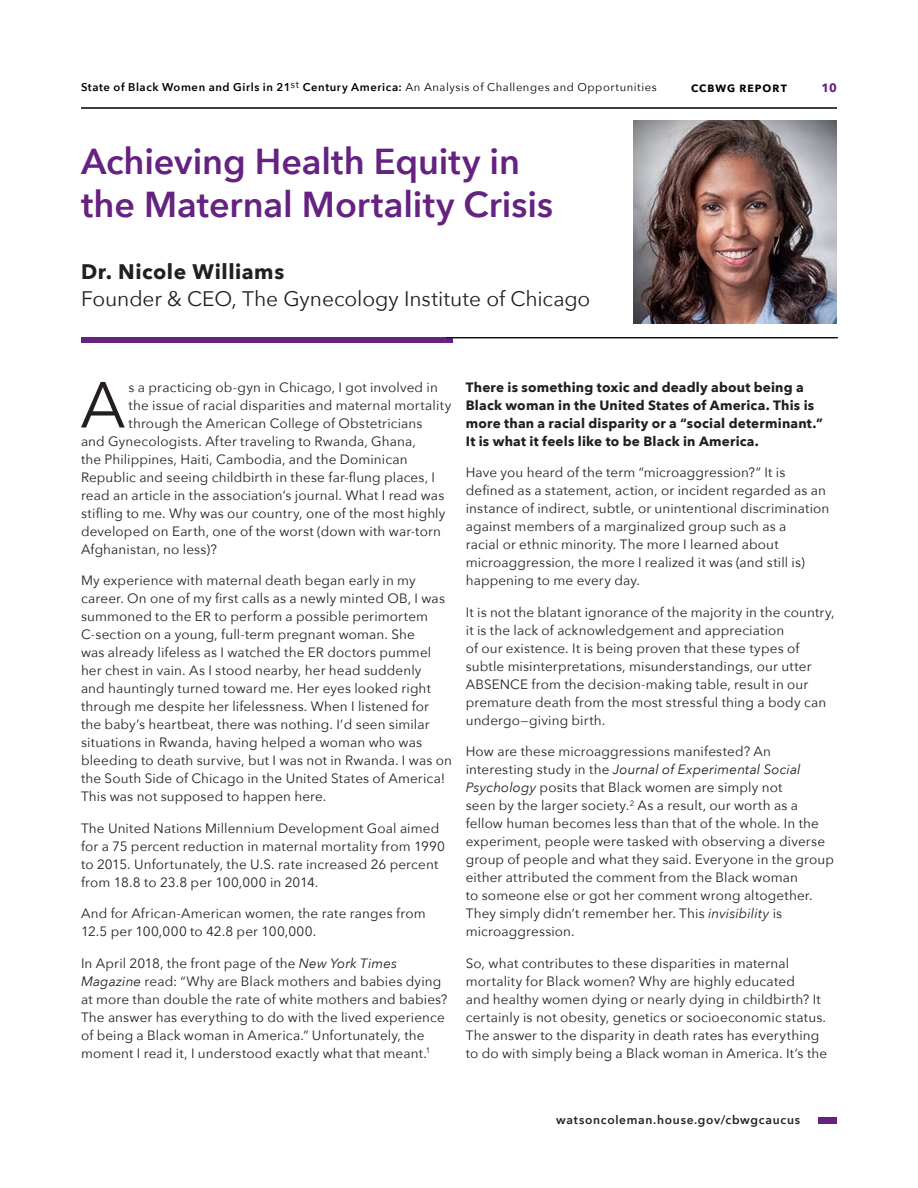
<style>
.page{position:relative;width:918px;height:1188px;background:#fff}
.page>*{position:absolute;margin:0;border:0;box-sizing:border-box;transform-origin:0 0}
.t1{font:64.35px "Avenir Next";color:#231f20}
.t2{font:600 36px "Avenir Next";color:#652281}
.t3{font:21px "Avenir Next";letter-spacing:-.005em;color:#231f20}
.t4{font:700 21px "Avenir Next";letter-spacing:.025em;color:#231f20}
.t5{font:13.5px/18px "Avenir Next";letter-spacing:.01em;color:#231f20}
.t6{font:700 13.5px/18px "Avenir Next";letter-spacing:.015em;color:#231f20}
.t7{font:600 12px "Avenir Next";letter-spacing:.06em;color:#231f20}
.t8{font:700 12px "Avenir Next";color:#652381}
.t9{font:600 11.25px "Avenir Next";letter-spacing:.05em;color:#000}
.t10{font:700 10.5px "Avenir Next";letter-spacing:.1em;color:#000}
.s1{font-weight:400}
.s2{font-style:italic}
</style>
<div class="page">
<div style="left:819px;top:1118px;width:18px;height:6px;background:#652281"></div>
<hr style="left:81px;top:108px;width:756px;height:1px;background:#000">
<img style="left:634px;top:121px;width:203px;height:203px">
<hr style="left:82px;top:337px;width:756px;height:1px;background:#000">
<div style="left:81px;top:338px;width:365px;height:6px;background:#652281"></div>
<p class="t9" style="left:81px;top:77px;width:577px">State of Black Women and Girls in 21<sup>st</sup> Century America: <span class="s1">An Analysis of Challenges and Opportunities</span></p>
<p class="t10" style="left:691px;top:79px;width:97px">CCBWG REPORT</p>
<p class="t2" style="left:81px;top:131px;width:441px">Achieving Health Equity in</p>
<p class="t2" style="left:81px;top:174px;width:474px">the Maternal Mortality Crisis</p>
<p class="t4" style="left:81px;top:254px;width:205px">Dr. Nicole Williams</p>
<p class="t3" style="left:81px;top:281px;width:511px">Founder &amp; CEO, The Gynecology Institute of Chicago</p>
<p class="t8" style="left:822px;top:77px;width:17px">10</p>
<p class="t1" style="left:80px;top:351px;width:47px">A</p>
<p class="t5" style="left:129px;top:377px;width:311px">s a practicing ob-gyn in Chicago, I got involved in</p>
<p class="t5" style="left:129px;top:395px;width:324px">the issue of racial disparities and maternal mortality</p>
<p class="t5" style="left:129px;top:413px;width:295px">through the American College of Obstetricians</p>
<p class="t5" style="left:81px;top:431px;width:336px">and Gynecologists. After traveling to Rwanda, Ghana,</p>
<p class="t5" style="left:81px;top:449px;width:328px">the Philippines, Haiti, Cambodia, and the Dominican</p>
<p class="t5" style="left:81px;top:467px;width:356px">Republic and seeing childbirth in these far-flung places, I</p>
<p class="t5" style="left:81px;top:485px;width:365px">read an article in the association’s journal. What I read was</p>
<p class="t5" style="left:81px;top:503px;width:366px">stifling to me. Why was our country, one of the most highly</p>
<p class="t5" style="left:81px;top:521px;width:362px">developed on Earth, one of the worst (down with war-torn</p>
<p class="t5" style="left:81px;top:539px;width:137px">Afghanistan, no less)?</p>
<p class="t5" style="left:81px;top:571px;width:372px">My experience with maternal death began early in my career. On one of my first calls as a newly minted OB, I was summoned to the ER to perform a possible perimortem C-section on a young, full-term pregnant woman. She<br>was already lifeless as I watched the ER doctors pummel her chest in vain. As I stood nearby, her head suddenly<br>and hauntingly turned toward me. Her eyes looked right through me despite her lifelessness. When I listened for the baby’s heartbeat, there was nothing. I’d seen similar situations in Rwanda, having helped a woman who was bleeding to death survive, but I was not in Rwanda. I was on the South Side of Chicago in the United States of America!<br>This was not supposed to happen here.</p>
<p class="t5" style="left:81px;top:818px;width:365px">The United Nations Millennium Development Goal aimed for a 75 percent reduction in maternal mortality from 1990 to 2015. Unfortunately, the U.S. rate increased 26 percent from 18.8 to 23.8 per 100,000 in 2014.</p>
<p class="t5" style="left:81px;top:904px;width:346px">And for African-American women, the rate ranges from<br>12.5 per 100,000 to 42.8 per 100,000.</p>
<p class="t5" style="left:81px;top:953px;width:368px">In April 2018, the front page of the <span class="s2">New York Times Magazine</span> read: “Why are Black mothers and babies dying at more than double the rate of white mothers and babies?<br>The answer has everything to do with the lived experience of being a Black woman in America.” Unfortunately, the moment I read it, I understood exactly what that meant.<sup>1</sup></p>
<p class="t6" style="left:466px;top:378px;width:359px">There is something toxic and deadly about being a Black woman in the United States of America. This is more than a racial disparity or a “social determinant.” It is what it feels like to be Black in America.</p>
<p class="t5" style="left:466px;top:463px;width:365px">Have you heard of the term “microaggression?” It is defined as a statement, action, or incident regarded as an instance of indirect, subtle, or unintentional discrimination against members of a marginalized group such as a<br>racial or ethnic minority. The more I learned about microaggression, the more I realized it was (and still is) happening to me every day.</p>
<p class="t5" style="left:466px;top:602px;width:371px">It is not the blatant ignorance of the majority in the country, it is the lack of acknowledgement and appreciation<br>of our existence. It is being proven that these types of subtle misinterpretations, misunderstandings, our utter ABSENCE from the decision-making table, result in our premature death from the most stressful thing a body can undergo—giving birth.</p>
<p class="t5" style="left:466px;top:742px;width:370px">How are these microaggressions manifested? An interesting study in the <span class="s2">Journal of Experimental Social Psychology</span> posits that Black women are simply not<br>seen by the larger society.<sup>2</sup> As a result, our worth as a fellow human becomes less than that of the whole. In the experiment, people were tasked with observing a diverse group of people and what they said. Everyone in the group either attributed the comment from the Black woman<br>to someone else or got her comment wrong altogether.<br>They simply didn’t remember her. This <span class="s2">invisibility</span> is microaggression.</p>
<p class="t5" style="left:466px;top:953px;width:363px">So, what contributes to these disparities in maternal mortality for Black women? Why are highly educated<br>and healthy women dying or nearly dying in childbirth? It certainly is not obesity, genetics or socioeconomic status.<br>The answer to the disparity in death rates has everything to do with simply being a Black woman in America. It’s the</p>
<p class="t7" style="left:556px;top:1110px;width:245px">watsoncoleman.house.gov/cbwgcaucus</p>
</div>
